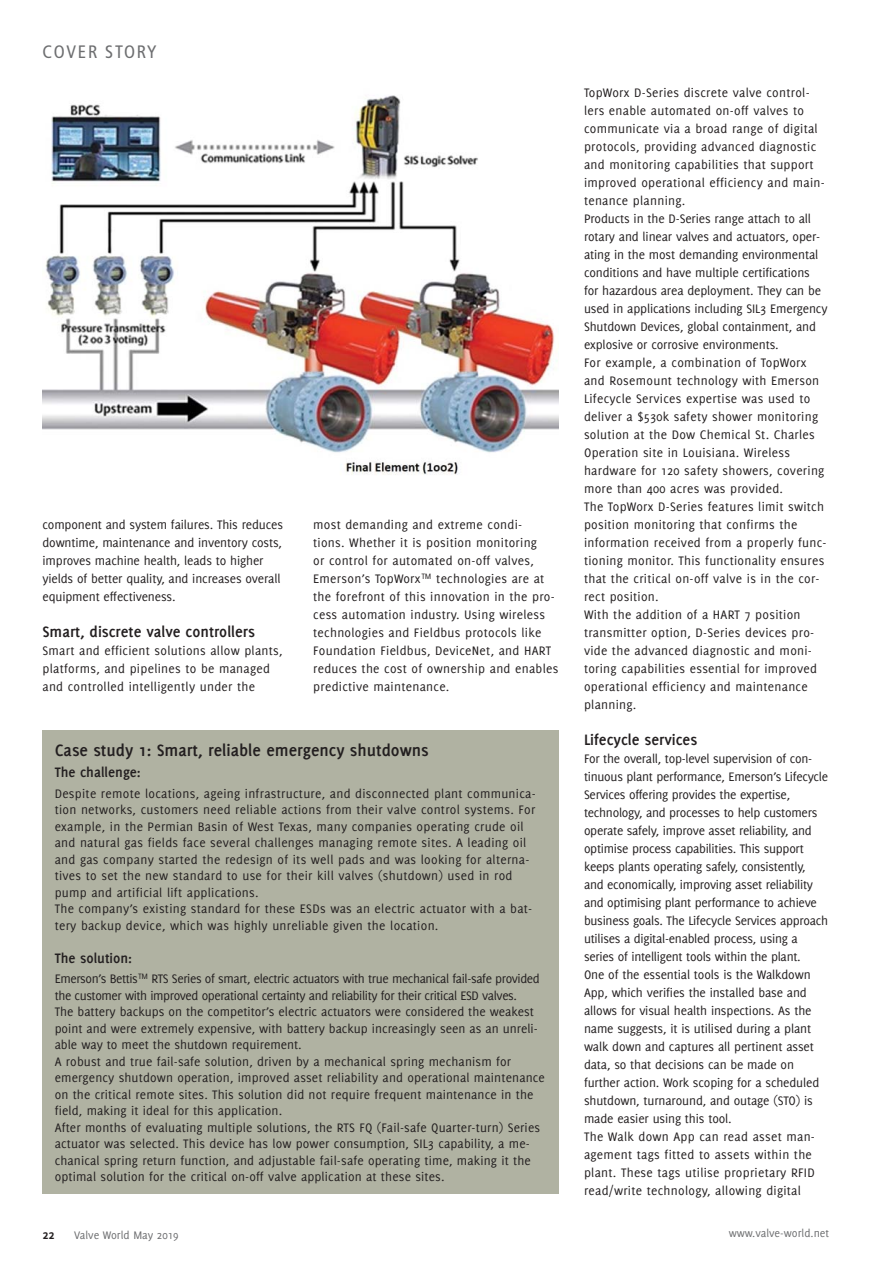
<style>
.page{position:relative;width:893px;height:1263px;background:#fff}
.page>*{position:absolute;margin:0;border:0;box-sizing:border-box;transform-origin:0 0}
.t1{font:700 18px "Delicious";color:#231f20}
.t2{font:condensed 18px "Frutiger";letter-spacing:.1em;color:#6d6e70}
.t3{font:700 16.5px "Delicious";color:#231f20}
.t4{font:700 15px "Delicious";color:#231f20}
.t5{font:13.5px/18px "Delicious";letter-spacing:.01em;color:#231f20}
.t6{font:13.5px/18px "Delicious";letter-spacing:-.02em;color:#231f20}
.t7{font:13.5px/18px "Delicious";letter-spacing:-.01em;color:#231f20}
.t8{font:700 13.5px "Delicious";color:#231f20}
.t9{font:12px "Delicious";color:#6d6e70}
</style>
<div class="page">
<div style="left:42px;top:731px;width:516px;height:463px;background:#b0b2a2"></div>
<img style="left:42px;top:95px;width:516px;height:380px">
<h1 class="t2" style="left:42px;top:45px;width:116px">COVER STORY</h1>
<p class="t7" style="left:42px;top:516px;width:242px">component and system failures. This reduces downtime, maintenance and inventory costs, improves machine health, leads to higher yields of better quality, and increases overall equipment effectiveness.</p>
<p class="t3" style="left:42px;top:625px;width:214px">Smart, discrete valve controllers</p>
<p class="t5" style="left:42px;top:642px;width:242px">Smart and efficient solutions allow plants, platforms, and pipelines to be managed and controlled intelligently under the</p>
<p class="t5" style="left:313px;top:516px;width:247px">most demanding and extreme condi-<br>tions. Whether it is position monitoring<br>or control for automated on-off valves, Emerson’s TopWorx™ technologies are at the forefront of this innovation in the pro&shy;cess automation industry. Using wireless technologies and Fieldbus protocols like Foundation Fieldbus, DeviceNet, and HART reduces the cost of ownership and enables predictive maintenance.</p>
<h1 class="t1" style="left:55px;top:743px;width:375px">Case study 1: Smart, reliable emergency shutdowns</h1>
<p class="t4" style="left:55px;top:766px;width:88px">The challenge:</p>
<p class="t5" style="left:55px;top:786px;width:483px;line-height:16.5px">Despite remote locations, ageing infrastructure, and disconnected plant communica&shy;tion networks, customers need reliable actions from their valve control systems. For example, in the Permian Basin of West Texas, many companies operating crude oil and natural gas fields face several challenges managing remote sites. A leading oil and gas company started the redesign of its well pads and was looking for alterna&shy;tives to set the new standard to use for their kill valves (shutdown) used in rod pump and artificial lift applications.<br>The company’s existing standard for these ESDs was an electric actuator with a bat&shy;tery backup device, which was highly unreliable given the location.</p>
<p class="t4" style="left:55px;top:952px;width:79px">The solution:</p>
<p class="t5" style="left:55px;top:972px;width:492px;line-height:16.5px">Emerson’s Bettis™ RTS Series of smart, electric actuators with true mechanical fail-safe provided the customer with improved operational certainty and reliability for their critical ESD valves.<br>The battery backups on the competitor’s electric actuators were considered the weakest point and were extremely expensive, with battery backup increasingly seen as an unreli&shy;able way to meet the shutdown requirement.<br>A robust and true fail-safe solution, driven by a mechanical spring mechanism for emergency shutdown operation, improved asset reliability and operational maintenance on the critical remote sites. This solution did not require frequent maintenance in the field, making it ideal for this application.<br>After months of evaluating multiple solutions, the RTS FQ (Fail-safe Quarter-turn) Series actuator was selected. This device has low power consumption, SIL3 capability, a me&shy;chanical spring return function, and adjustable fail-safe operating time, making it the optimal solution for the critical on-off valve application at these sites.</p>
<p class="t5" style="left:584px;top:84px;width:245px">TopWorx D-Series discrete valve control&shy;lers enable automated on-off valves to communicate via a broad range of digital protocols, providing advanced diagnostic and monitoring capabilities that support improved operational efficiency and main&shy;tenance planning.<br>Products in the D-Series range attach to all rotary and linear valves and actuators, oper&shy;ating in the most demanding environmental conditions and have multiple certifications for hazardous area deployment. They can be used in applications including SIL3 Emergency Shutdown Devices, global containment, and explosive or corrosive environments.<br>For example, a combination of TopWorx and Rosemount technology with Emerson Lifecycle Services expertise was used to deliver a $530k safety shower monitoring solution at the Dow Chemical St. Charles Operation site in Louisiana. Wireless hardware for 120 safety showers, covering more than 400 acres was provided.<br>The TopWorx D-Series features limit switch position monitoring that confirms the information received from a properly func&shy;tioning monitor. This functionality ensures that the critical on-off valve is in the cor&shy;rect position.<br>With the addition of a HART 7 position transmitter option, D-Series devices pro&shy;vide the advanced diagnostic and moni&shy;toring capabilities essential for improved operational efficiency and maintenance planning.</p>
<p class="t3" style="left:584px;top:733px;width:115px">Lifecycle services</p>
<p class="t6" style="left:584px;top:750px;width:246px">For the overall, top-level supervision of con&shy;tinuous plant performance, Emerson’s Lifecycle Services offering provides the expertise, technology, and processes to help customers operate safely, improve asset reliability, and optimise process capabilities. This support keeps plants operating safely, consistently, and economically, improving asset reliability and optimising plant performance to achieve business goals. The Lifecycle Services approach utilises a digital-enabled process, using a series of intelligent tools within the plant.<br>One of the essential tools is the Walkdown App, which verifies the installed base and allows for visual health inspections. As the name suggests, it is utilised during a plant walk down and captures all pertinent asset data, so that decisions can be made on further action. Work scoping for a scheduled shutdown, turnaround, and outage (STO) is made easier using this tool.<br>The Walk down App can read asset man&shy;agement tags fitted to assets within the plant. These tags utilise proprietary RFID read/write technology, allowing digital</p>
<p class="t8" style="left:42px;top:1229px;width:14px">22</p>
<p class="t9" style="left:74px;top:1231px;width:106px">Valve World May 2019</p>
<p class="t9" style="left:729px;top:1228px;width:102px">www.valve-world.net</p>
</div>
